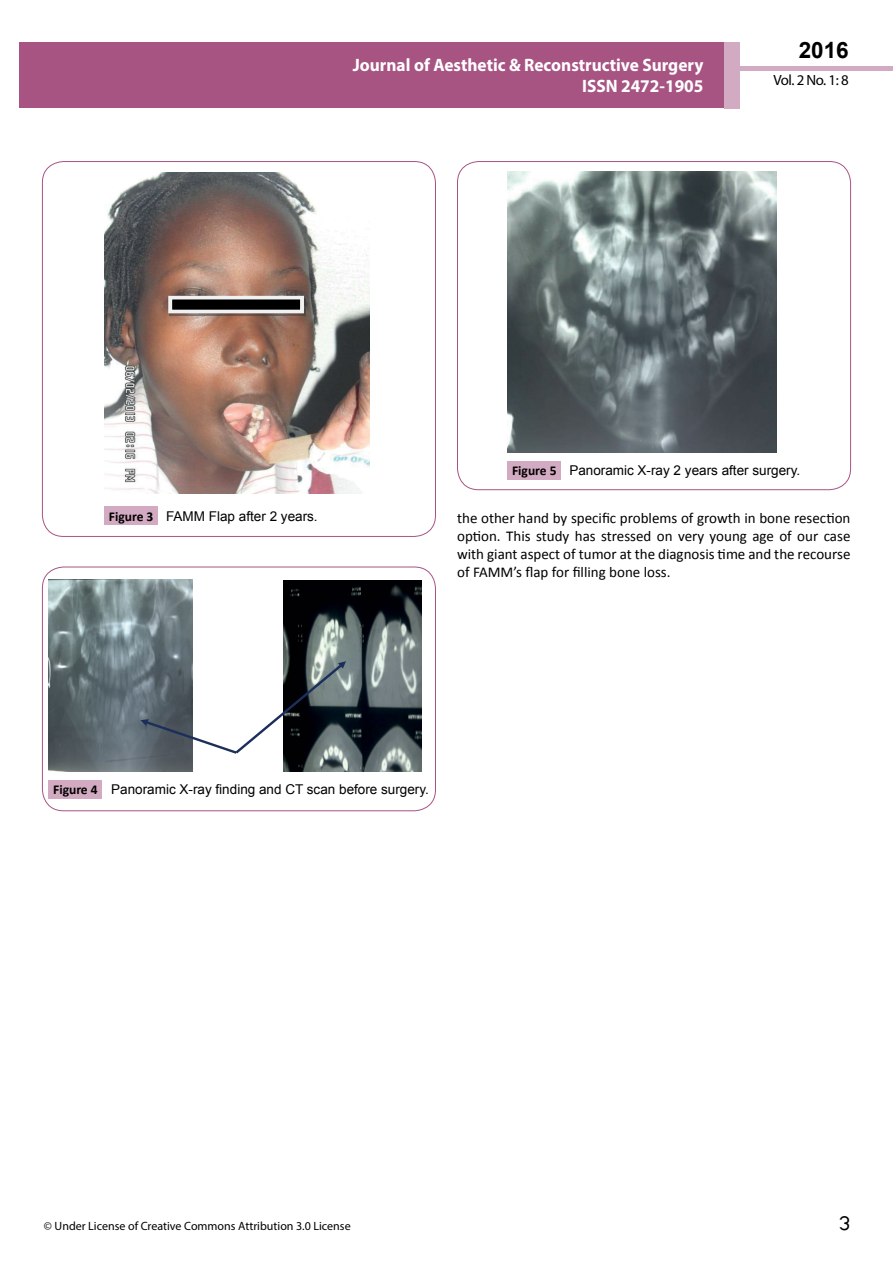
<style>
.page{position:relative;width:893px;height:1263px;background:#fff}
.page>*{position:absolute;margin:0;border:0;box-sizing:border-box;transform-origin:0 0}
.t1{font:25.5px "Tunga";color:#000}
.t2{font:700 22.5px "Arial";color:#000}
.t3{font:700 18px/21.6px "Myriad Pro";color:#fff;text-align:right;scale:.96 1}
.t4{font:15px/18px "Calibri";color:#000;text-align:justify}
.t5{font:14.85px "Myriad Pro";color:#000}
.t6{font:13.5px "Arial";color:#000}
.t7{font:12px "Myriad Pro";color:#000}
.s1{font-family:"Calibri";font-weight:700}
</style>
<div class="page">
<div style="left:722px;top:66px;width:171px;height:5px;background:#d2aac1"></div>
<div style="left:19px;top:42px;width:706px;height:66px;background:#a75483"></div>
<div style="left:725px;top:42px;width:15px;height:66px;background:#d2aac1"></div>
<img style="left:105px;top:173px;width:265px;height:321px">
<img style="left:170px;top:298px;width:135px;height:18px">
<div style="left:170px;top:298px;width:132px;height:13px;background:#000"></div>
<div style="left:168px;top:296px;width:136px;height:17px;border:4px solid #f1f1f2"></div>
<div style="left:105px;top:506px;width:53px;height:19px;background:#d2aac1"></div>
<div style="left:457px;top:161px;width:394px;height:329px;border:1px solid #a75483;border-radius:21px"></div>
<img style="left:508px;top:172px;width:268px;height:280px">
<div style="left:508px;top:461px;width:53px;height:18px;background:#d2aac1"></div>
<div style="left:42px;top:567px;width:394px;height:244px;border:1px solid #a75483;border-radius:21px"></div>
<img style="left:49px;top:579px;width:144px;height:192px">
<img style="left:283px;top:581px;width:139px;height:190px">
<svg style="left:140px;top:661px;width:206px;height:93px"></svg>
<div style="left:49px;top:780px;width:53px;height:18px;background:#d2aac1"></div>
<p class="t3" style="left:353px;top:53px;width:367px">Journal of Aesthetic &amp; Reconstructive Surgery<br>ISSN 2472-1905</p>
<h2 class="t2" style="left:799px;top:35px;width:52px">2016</h2>
<p class="t5" style="left:773px;top:71px;width:77px">Vol. 2 No. 1: 8</p>
<p class="t6" style="left:109px;top:507px;width:210px"><span class="s1">Figure 3</span> FAMM Flap after 2 years.</p>
<p class="t6" style="left:512px;top:461px;width:290px"><span class="s1">Figure 5</span> Panoramic X-ray 2 years after surgery.</p>
<p class="t4" style="left:457px;top:509px;width:395px">the other hand by specific problems of growth in bone resection option. This study has stressed on very young age of our case with giant aspect of tumor at the diagnosis time and the recourse of FAMM’s flap for filling bone loss.</p>
<p class="t6" style="left:53px;top:780px;width:377px"><span class="s1">Figure 4</span> Panoramic X-ray finding and CT scan before surgery.</p>
<p class="t7" style="left:44px;top:1218px;width:308px">© Under License of Creative Commons Attribution 3.0 License</p>
<h1 class="t1" style="left:839px;top:1206px;width:13px">3</h1>
</div>
